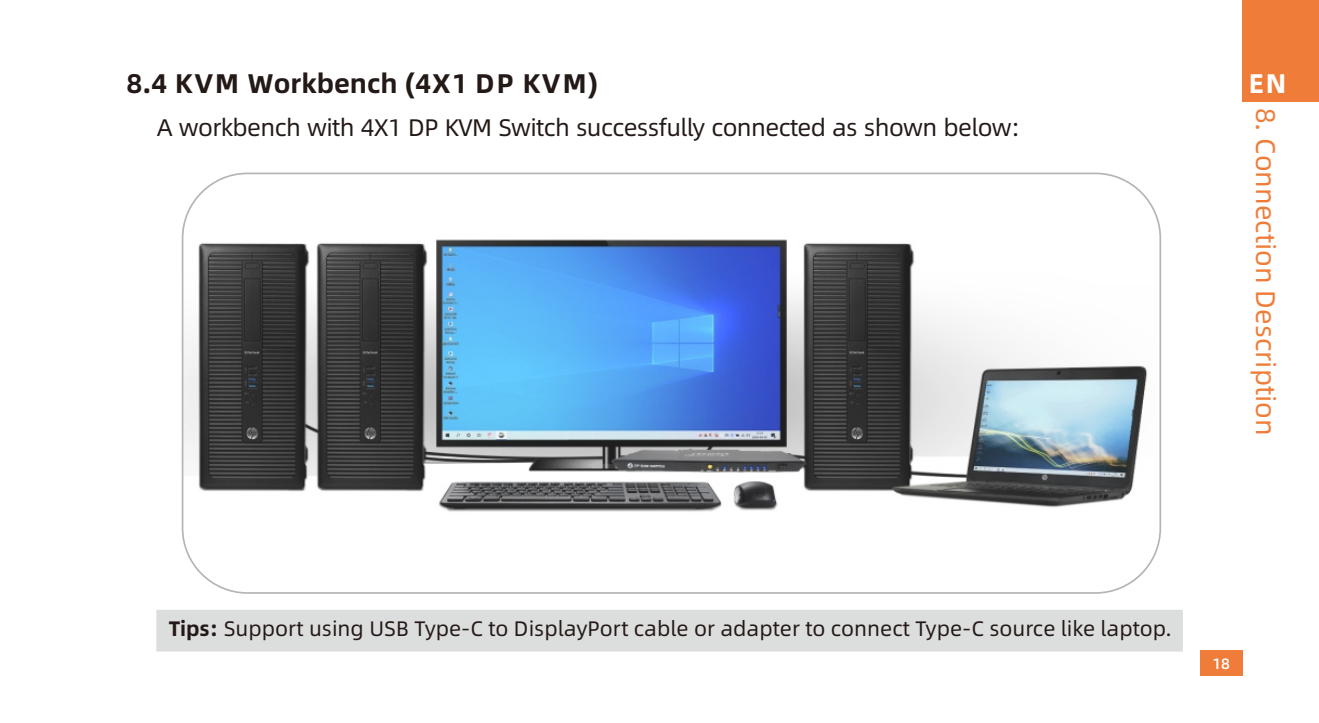
<style>
.page{position:relative;width:1319px;height:723px;background:#fff}
.page>*{position:absolute;margin:0;border:0;box-sizing:border-box;transform-origin:0 0}
.t1{font:700 27px "Alibaba Pu Hui Ti";letter-spacing:.015em;color:#231916}
.t2{font:27px "Alibaba Pu Hui Ti";color:#ef7c38}
.t3{font:700 27px "Alibaba Pu Hui Ti";color:#fff}
.t4{font:24px "Alibaba Pu Hui Ti";letter-spacing:-.025em;color:#231916}
.t5{font:21px "Alibaba Pu Hui Ti";color:#231916}
.t6{font:500 15px "Alibaba Pu Hui Ti";color:#fff}
.s1{font-weight:700}
</style>
<div class="page">
<img style="left:182px;top:179px;width:973px;height:377px">
<div style="left:1242px;top:0;width:76px;height:102px;background:#ef7c38"></div>
<div style="left:1199px;top:651px;width:43px;height:25px;background:#ef7c38"></div>
<div style="left:156px;top:610px;width:1027px;height:42px;background:#dcdddd"></div>
<p class="t1" style="left:126px;top:70px;width:473px">8.4 KVM Workbench (4X1 DP KVM)</p>
<p class="t4" style="left:157px;top:115px;width:865px">A workbench with 4X1 DP KVM Switch successfully connected as shown below:</p>
<p class="t3" style="left:1248px;top:70px;width:39px">EN</p>
<p class="t2" style="left:1278px;top:108px;width:329px;rotate:90deg">8. Connection Description</p>
<p class="t5" style="left:169px;top:618px;width:1004px"><span class="s1">Tips:</span> Support using USB Type-C to DisplayPort cable or adapter to connect Type-C source like laptop.</p>
<p class="t6" style="left:1212px;top:656px;width:19px">18</p>
</div>
